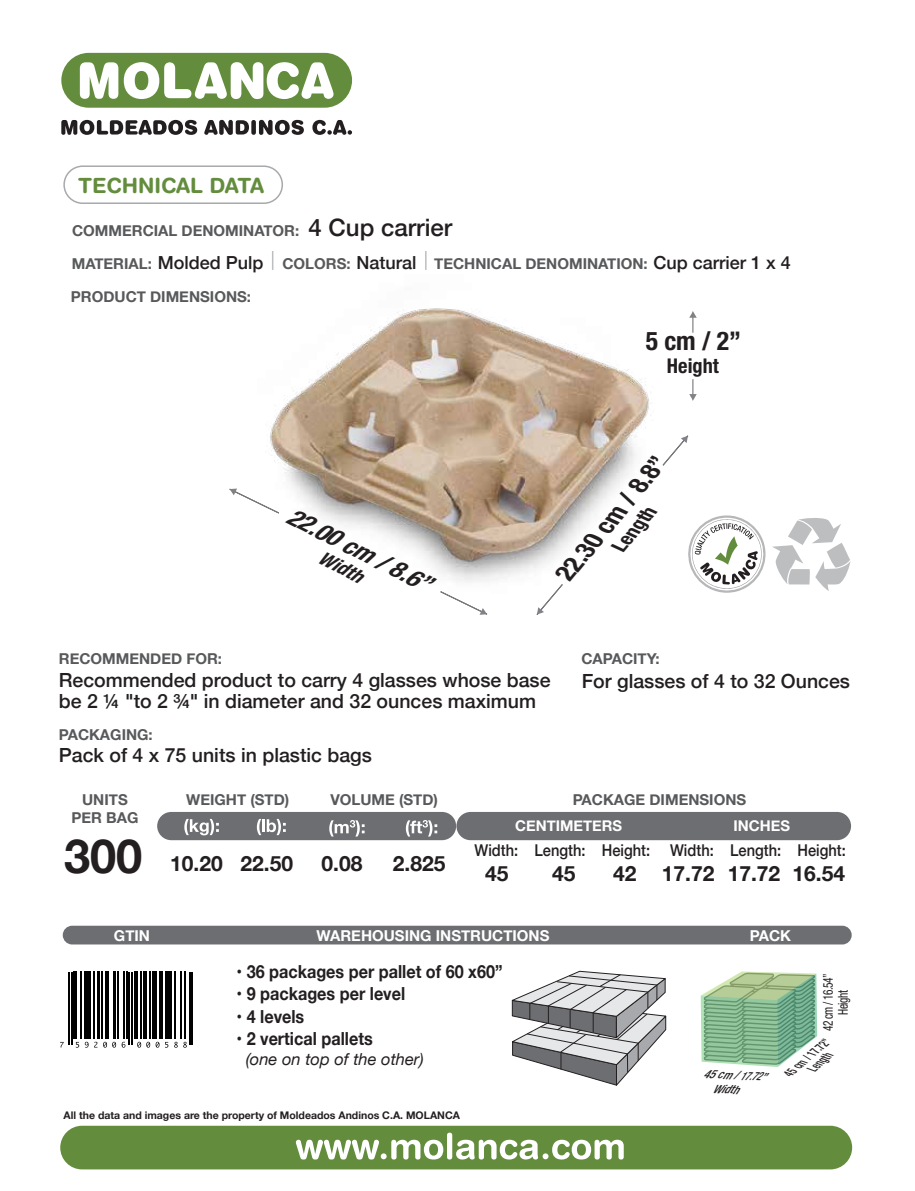
<style>
.page{position:relative;width:915px;height:1191px;background:#fff}
.page>*{position:absolute;margin:0;border:0;box-sizing:border-box;transform-origin:0 0}
.t1{font:700 46.95px "Helvetica Neue";color:#231f20}
.t2{font:700 condensed 25.8px "Helvetica Neue";color:#231f20}
.t3{font:italic 700 condensed 24.9px "Helvetica Neue";color:#231f20}
.t4{font:italic 700 condensed 24.15px "Helvetica Neue";color:#231f20;scale:1.07 1}
.t5{font:500 24px "Helvetica Neue";color:#231f20}
.t6{font:700 21px "Helvetica Neue";color:#231f20}
.t7{font:700 21px "Helvetica Rounded LT Std";color:#638d3d}
.t8{font:700 condensed 20.4px "Helvetica Neue";color:#231f20}
.t9{font:italic 700 condensed 19.65px "Helvetica Neue";color:#231f20}
.t10{font:500 19.5px/21px "Helvetica Neue";color:#231f20}
.t11{font:italic 700 condensed 19.05px "Helvetica Neue";color:#231f20;scale:1.07 1}
.t12{font:700 18px "Helvetica Neue";color:#231f20;scale:.9 1}
.t13{font:500 18px "Helvetica Neue";color:#231f20}
.t14{font:italic 16.5px "Helvetica Neue";color:#231f20}
.t15{font:500 16.35px "Helvetica Neue";color:#231f20;scale:.9 1}
.t16{font:700 15px/18px "Helvetica Neue";color:#58595b;text-align:center}
.t17{font:700 15px "Helvetica Neue";color:#fff}
.t18{font:700 14.85px "Helvetica Neue";color:#fff}
.t19{font:condensed 13.5px/15px "Helvetica Neue";letter-spacing:-.04em;color:#231f20;text-align:center;scale:.84 1}
.t20{font:italic 500 condensed 11.85px/11.9px "Helvetica Neue";color:#231f20;scale:.81 1}
.t21{font:italic 500 condensed 11.7px/14.4px "Helvetica Neue";color:#231f20}
.t22{font:700 10.5px "Helvetica Neue";color:#231f20}
.s1{font-weight:500;font-size:18px;color:#231f20}
</style>
<div class="page">
<img style="left:270px;top:265px;width:379px;height:317px">
<svg style="left:229px;top:488px;width:51px;height:26px"></svg>
<svg style="left:440px;top:591px;width:47px;height:24px"></svg>
<svg style="left:537px;top:584px;width:26px;height:30px"></svg>
<svg style="left:662px;top:436px;width:25px;height:30px"></svg>
<svg style="left:689px;top:311px;width:7px;height:22px"></svg>
<svg style="left:689px;top:379px;width:7px;height:21px"></svg>
<div style="left:61px;top:53px;width:291px;height:55px;background:#638d3d;border-radius:27px"></div>
<svg style="left:61px;top:120px;width:136px;height:15px"></svg>
<svg style="left:204px;top:120px;width:45px;height:15px"></svg>
<div style="left:251px;top:120px;width:5px;height:15px;background:#231f20;border-radius:2px"></div>
<svg style="left:259px;top:120px;width:45px;height:15px"></svg>
<svg style="left:312px;top:120px;width:40px;height:15px"></svg>
<svg style="left:80px;top:62px;width:38px;height:37px"></svg>
<svg style="left:124px;top:62px;width:209px;height:37px"></svg>
<svg style="left:272px;top:251px;width:1px;height:19px"></svg>
<svg style="left:425px;top:251px;width:1px;height:19px"></svg>
<div style="left:63px;top:165px;width:220px;height:39px;border:2px solid #a7a9ac;border-radius:18px"></div>
<svg style="left:688px;top:515px;width:162px;height:78px"></svg>
<div style="left:60px;top:1125px;width:791px;height:44px;background:#638d3d;border-radius:22px"></div>
<svg style="left:296px;top:1139px;width:147px;height:20px"></svg>
<div style="left:447px;top:1132px;width:5px;height:27px;background:#fff;border-radius:3px"></div>
<svg style="left:456px;top:1139px;width:167px;height:20px"></svg>
<svg style="left:60px;top:971px;width:133px;height:77px"></svg>
<hr style="left:68px;top:971px;width:2px;height:73px;background:#010101">
<hr style="left:71px;top:971px;width:1px;height:73px;background:#010101">
<svg style="left:60px;top:1042px;width:4px;height:5px"></svg>
<hr style="left:74px;top:971px;width:1px;height:68px;background:#010101">
<hr style="left:75px;top:971px;width:1px;height:68px;background:#010101">
<hr style="left:80px;top:971px;width:1px;height:68px;background:#010101">
<svg style="left:76px;top:1042px;width:3px;height:5px"></svg>
<hr style="left:84px;top:971px;width:1px;height:68px;background:#010101">
<hr style="left:87px;top:971px;width:1px;height:68px;background:#010101">
<hr style="left:88px;top:971px;width:1px;height:68px;background:#010101">
<hr style="left:89px;top:971px;width:2px;height:68px;background:#010101">
<hr style="left:93px;top:971px;width:2px;height:68px;background:#010101">
<hr style="left:97px;top:971px;width:2px;height:68px;background:#010101">
<hr style="left:99px;top:971px;width:1px;height:68px;background:#010101">
<svg style="left:85px;top:1041px;width:12px;height:6px"></svg>
<hr style="left:101px;top:971px;width:1px;height:68px;background:#010101">
<hr style="left:105px;top:971px;width:1px;height:68px;background:#010101">
<hr style="left:106px;top:971px;width:2px;height:68px;background:#010101">
<hr style="left:108px;top:971px;width:1px;height:68px;background:#010101">
<hr style="left:113px;top:971px;width:1px;height:68px;background:#010101">
<hr style="left:114px;top:971px;width:2px;height:68px;background:#010101">
<hr style="left:117px;top:971px;width:1px;height:68px;background:#010101">
<svg style="left:103px;top:1041px;width:13px;height:6px"></svg>
<hr style="left:123px;top:971px;width:2px;height:68px;background:#010101">
<hr style="left:126px;top:971px;width:1px;height:68px;background:#010101">
<svg style="left:122px;top:1041px;width:3px;height:6px"></svg>
<hr style="left:129px;top:971px;width:1px;height:73px;background:#010101">
<hr style="left:131px;top:971px;width:2px;height:73px;background:#010101">
<hr style="left:134px;top:971px;width:1px;height:68px;background:#010101">
<hr style="left:135px;top:971px;width:2px;height:68px;background:#010101">
<hr style="left:137px;top:971px;width:1px;height:68px;background:#010101">
<hr style="left:140px;top:971px;width:2px;height:68px;background:#010101">
<hr style="left:143px;top:971px;width:1px;height:68px;background:#010101">
<hr style="left:144px;top:971px;width:2px;height:68px;background:#010101">
<hr style="left:146px;top:971px;width:1px;height:68px;background:#010101">
<hr style="left:150px;top:971px;width:1px;height:68px;background:#010101">
<hr style="left:152px;top:971px;width:2px;height:68px;background:#010101">
<hr style="left:154px;top:971px;width:1px;height:68px;background:#010101">
<hr style="left:155px;top:971px;width:1px;height:68px;background:#010101">
<hr style="left:159px;top:971px;width:1px;height:68px;background:#010101">
<svg style="left:137px;top:1041px;width:22px;height:6px"></svg>
<hr style="left:161px;top:971px;width:2px;height:68px;background:#010101">
<hr style="left:165px;top:971px;width:2px;height:68px;background:#010101">
<hr style="left:167px;top:971px;width:1px;height:68px;background:#010101">
<hr style="left:168px;top:971px;width:1px;height:68px;background:#010101">
<svg style="left:165px;top:1042px;width:3px;height:5px"></svg>
<hr style="left:171px;top:971px;width:1px;height:68px;background:#010101">
<hr style="left:175px;top:971px;width:1px;height:68px;background:#010101">
<hr style="left:180px;top:971px;width:1px;height:68px;background:#010101">
<hr style="left:184px;top:971px;width:1px;height:68px;background:#010101">
<svg style="left:174px;top:1041px;width:13px;height:6px"></svg>
<hr style="left:189px;top:971px;width:1px;height:73px;background:#010101">
<hr style="left:192px;top:971px;width:1px;height:73px;background:#010101">
<svg style="left:511px;top:970px;width:155px;height:116px"></svg>
<svg style="left:700px;top:971px;width:116px;height:96px;background:#97c09c"></svg>
<div style="left:63px;top:925px;width:788px;height:19px;background:#6d6e71;border-radius:9px"></div>
<div style="left:157px;top:812px;width:299px;height:28px;background:#6d6e71;border-radius:14px"></div>
<svg style="left:405px;top:820px;width:32px;height:16px"></svg>
<div style="left:456px;top:812px;width:394px;height:28px;background:#6d6e71;border-radius:14px"></div>
<svg style="left:184px;top:819px;width:35px;height:16px"></svg>
<svg style="left:257px;top:819px;width:29px;height:16px"></svg>
<svg style="left:329px;top:820px;width:35px;height:16px"></svg>
<h3 class="t7" style="left:78px;top:173px;width:188px">TECHNICAL DATA</h3>
<p class="t16" style="left:72px;top:222px;width:228px">COMMERCIAL DENOMINATOR:</p>
<h3 class="t5" style="left:308px;top:208px;width:145px">4 Cup carrier</h3>
<p class="t13" style="left:653px;top:248px;width:139px">Cup carrier 1 x 4</p>
<p class="t16" style="left:72px;top:254px;width:577px">MATERIAL: <span class="s1">Molded Pulp</span> COLORS: <span class="s1">Natural</span> TECHNICAL DENOMINATION:</p>
<p class="t16" style="left:71px;top:288px;width:182px">PRODUCT DIMENSIONS:</p>
<h3 class="t4" style="left:295px;top:501px;width:148px;rotate:27deg">22.00 cm / 8.6”</h3>
<p class="t11" style="left:325px;top:545px;width:45px;rotate:27deg">Width</p>
<h2 class="t2" style="left:645px;top:325px;width:97px">5 cm / 2”</h2>
<h3 class="t8" style="left:666px;top:353px;width:53px">Height</h3>
<h3 class="t3" style="left:551px;top:567px;width:159px;rotate:-50deg">22.30 cm / 8.8”</h3>
<h3 class="t9" style="left:608px;top:541px;width:57px;rotate:-50deg">Length</h3>
<p class="t16" style="left:59px;top:650px;width:165px">RECOMMENDED FOR:</p>
<p class="t16" style="left:581px;top:650px;width:80px">CAPACITY:</p>
<h3 class="t10" style="left:59px;top:668px;width:493px">Recommended product to carry 4 glasses whose base be 2 ¼ "to 2 ¾" in diameter and 32 ounces maximum</h3>
<p class="t16" style="left:59px;top:726px;width:95px">PACKAGING:</p>
<h3 class="t10" style="left:59px;top:742px;width:314px">Pack of 4 x 75 units in plastic bags</h3>
<h3 class="t10" style="left:581px;top:669px;width:270px">For glasses of 4 to 32 Ounces</h3>
<p class="t16" style="left:71px;top:790px;width:68px">UNITS<br>PER BAG</p>
<p class="t16" style="left:572px;top:791px;width:175px">PACKAGE DIMENSIONS</p>
<p class="t15" style="left:474px;top:837px;width:414px">Width: Length: Height: Width: Length: Height:</p>
<p class="t16" style="left:330px;top:791px;width:109px">VOLUME (STD)</p>
<p class="t16" style="left:186px;top:791px;width:105px">WEIGHT (STD)</p>
<p class="t18" style="left:515px;top:814px;width:108px">CENTIMETERS</p>
<p class="t18" style="left:733px;top:814px;width:58px">INCHES</p>
<h1 class="t1" style="left:64px;top:819px;width:80px">300</h1>
<h3 class="t6" style="left:170px;top:846px;width:124px">10.20 22.50</h3>
<h3 class="t6" style="left:321px;top:846px;width:42px">0.08</h3>
<h3 class="t6" style="left:393px;top:846px;width:54px">2.825</h3>
<h3 class="t6" style="left:485px;top:857px;width:25px">45</h3>
<h3 class="t6" style="left:552px;top:857px;width:25px">45</h3>
<h3 class="t6" style="left:612px;top:857px;width:233px">42 17.72 17.72 16.54</h3>
<p class="t17" style="left:114px;top:923px;width:38px">GTIN</p>
<p class="t17" style="left:316px;top:923px;width:234px">WAREHOUSING INSTRUCTIONS</p>
<p class="t17" style="left:749px;top:923px;width:43px">PACK</p>
<p class="t12" style="left:236px;top:957px;width:297px">• 36 packages per pallet of 60 x60”</p>
<p class="t12" style="left:236px;top:979px;width:189px">• 9 packages per level</p>
<p class="t12" style="left:236px;top:1002px;width:77px">• 4 levels</p>
<p class="t12" style="left:236px;top:1024px;width:153px">• 2 vertical pallets</p>
<p class="t14" style="left:245px;top:1047px;width:179px">(one on top of the other)</p>
<p class="t22" style="left:64px;top:1107px;width:398px">All the data and images are the property of Moldeados Andinos C.A. MOLANCA</p>
<p class="t21" style="left:713px;top:1066px;width:54px;text-indent:-10px;rotate:3deg">45 cm / 17.72”<br>Width</p>
<p class="t19" style="left:820px;top:1031px;width:71px;rotate:-90deg">42 cm / 16.54”<br>Height</p>
<p class="t20" style="left:800px;top:1055px;width:43px;text-indent:-21px;rotate:-41deg">45 cm / 17.72”<br>Length</p>
</div>
